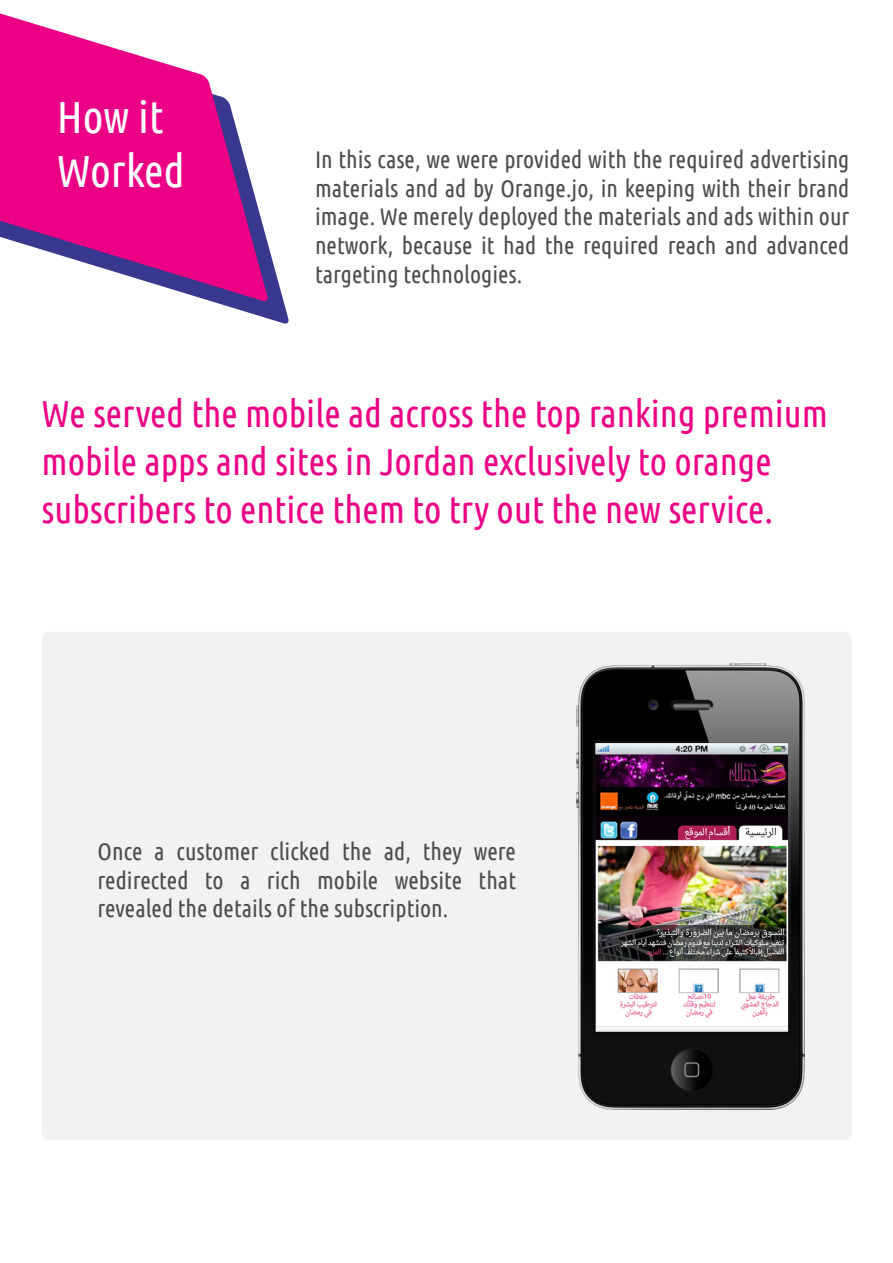
<style>
.page{position:relative;width:893px;height:1263px;background:#fff}
.page>*{position:absolute;margin:0;border:0;box-sizing:border-box;transform-origin:0 0}
.t1{font:45px/54px "Ubuntu Condensed";color:#fff}
.t2{font:37.5px/48px "Ubuntu Condensed";color:#eb0085}
.t3{font:24px/28.8px "Ubuntu Condensed";color:#4d4d4d;text-align:justify}
</style>
<div class="page">
<svg style="left:214px;top:244px;width:75px;height:80px"></svg>
<svg style="left:0;top:13px;width:268px;height:289px;fill:#eb0085"></svg>
<div style="left:42px;top:632px;width:810px;height:508px;background:#f2f2f2;border-radius:7px"></div>
<img style="left:577px;top:663px;width:228px;height:446px">
<h1 class="t1" style="left:57px;top:88px;width:130px">How it<br>Worked</h1>
<p class="t3" style="left:315px;top:144px;width:536px">In this case, we were provided with the required advertising materials and ad by Orange.jo, in keeping with their brand image. We merely deployed the materials and ads within our network, because it had the required reach and advanced targeting technologies.</p>
<h2 class="t2" style="left:42px;top:389px;width:788px">We served the mobile ad across the top ranking premium mobile apps and sites in Jordan exclusively to orange subscribers to entice them to try out the new service.</h2>
<p class="t3" style="left:98px;top:836px;width:420px">Once a customer clicked the ad, they were redirected to a rich mobile website that revealed the details of the subscription.</p>
</div>
